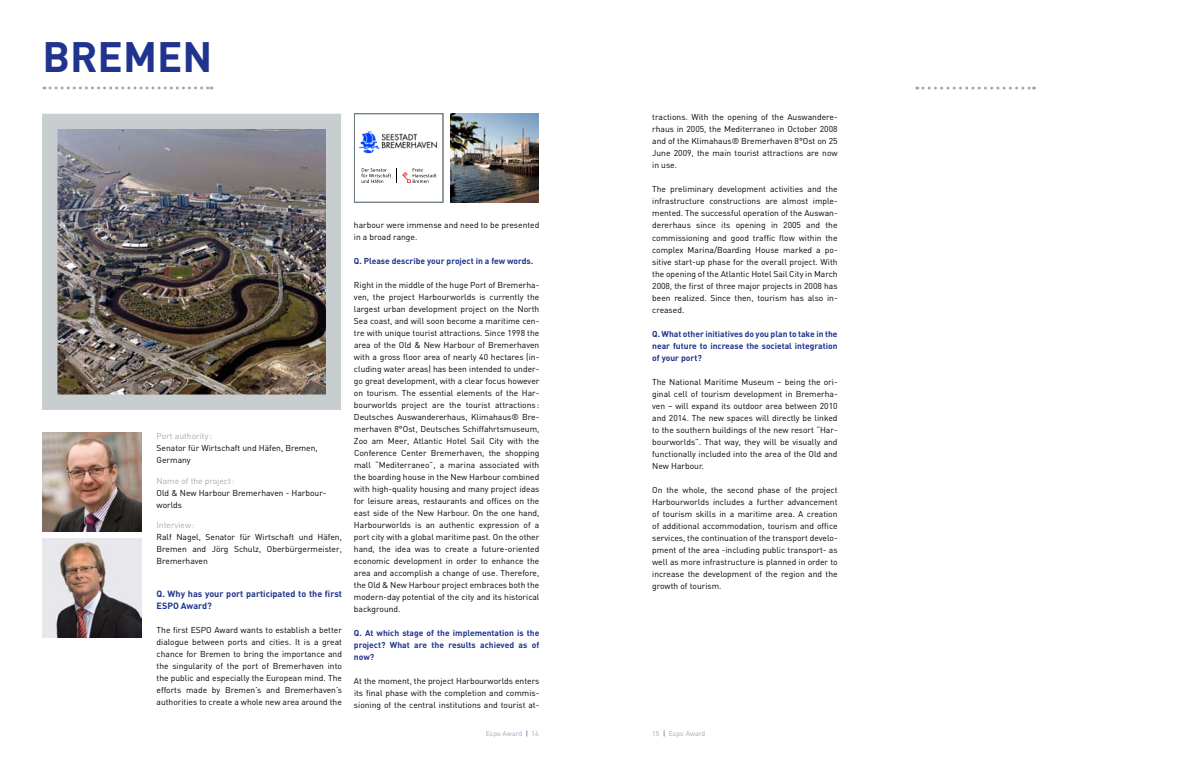
<style>
.page{position:relative;width:1191px;height:766px;background:#fff}
.page>*{position:absolute;margin:0;border:0;box-sizing:border-box;transform-origin:0 0}
.t1{font:700 42px "DIN";color:#20348f}
.t2{font:700 9px/12px "DIN";color:#20348f}
.t3{font:8.5px/12px "DIN";color:#000;text-align:justify}
.t4{font:700 8.5px/12px "DIN";color:#20348f;text-align:justify}
.t5{font:7px "DIN";color:#9bacb0}
.s1{color:#a4abae}
.s2{color:#20348f}
</style>
<div class="page">
<svg style="left:44px;top:86px;width:168px;height:3px"></svg>
<img style="left:58px;top:130px;width:267px;height:263px">
<img style="left:43px;top:432px;width:99px;height:99px">
<img style="left:43px;top:538px;width:99px;height:99px">
<img style="left:358px;top:131px;width:79px;height:23px">
<img style="left:450px;top:114px;width:89px;height:88px">
<svg style="left:923px;top:87px;width:111px;height:3px"></svg>
<div style="left:42px;top:114px;width:299px;height:295px;border:15px solid #c8cdd0"></div>
<svg style="left:361px;top:168px;width:30px;height:15px"></svg>
<svg style="left:402px;top:168px;width:35px;height:15px"></svg>
<div style="left:354px;top:114px;width:89px;height:88px;border:1px solid #707c82"></div>
<p class="t1" style="left:43px;top:30px;width:140px">Bremen</p>
<p class="t3" style="left:157px;top:430px;width:163px;text-align:left"><span class="s1">Port authority :<br></span>Senator für Wirtschaft und Häfen, Bremen,<br>Germany</p>
<p class="t3" style="left:157px;top:474px;width:171px;text-align:left"><span class="s1">Name of the project:<br></span>Old &amp; New Harbour Bremerhaven - Harbour&shy;worlds</p>
<p class="t3" style="left:156px;top:519px;width:187px;text-align:left"><span class="s1">Interview:<br></span>Ralf Nagel, Senator für Wirtschaft und Häfen,<br>Bremen and Jörg Schulz, Oberbürgermeister,<br>Bremerhaven</p>
<p class="t2" style="left:157px;top:587px;width:187px">Q. Why has your port participated to the first<br>ESPO Award?</p>
<p class="t3" style="left:156px;top:623px;width:187px">The first ESPO Award wants to establish a better dialogue between ports and cities. It is a great chance for Bremen to bring the importance and the singularity of the port of Bremerhaven into the public and especially the European mind. The efforts made by Bremen’s and Bremerhaven’s authorities to create a whole new area around the</p>
<p class="t3" style="left:354px;top:219px;width:187px">harbour were immense and need to be presented in a broad range.</p>
<p class="t4" style="left:354px;top:254px;width:181px">Q. Please describe your project in a few words.</p>
<p class="t3" style="left:354px;top:279px;width:187px">Right in the middle of the huge Port of Bremerha&shy;ven, the project Harbourworlds is currently the largest urban development project on the North Sea coast, and will soon become a maritime cen&shy;tre with unique tourist attractions. Since 1998 the area of the Old &amp; New Harbour of Bremerhaven with a gross floor area of nearly 40 hectares (in&shy;cluding water areas) has been intended to under&shy;go great development, with a clear focus however on tourism. The essential elements of the Har&shy;bourworlds project are the tourist attractions :<br>Deutsches Auswandererhaus, Klimahaus® Bre&shy;merhaven 8°Ost, Deutsches Schiffahrtsmuseum, Zoo am Meer, Atlantic Hotel Sail City with the Conference Center Bremerhaven, the shopping mall “Mediterraneo”, a marina associated with the boarding house in the New Harbour combined with high-quality housing and many project ideas for leisure areas, restaurants and offices on the east side of the New Harbour. On the one hand, Harbourworlds is an authentic expression of a port city with a global maritime past. On the other hand, the idea was to create a future-oriented economic development in order to enhance the area and accomplish a change of use. Therefore, the Old &amp; New Harbour project embraces both the modern-day potential of the city and its historical background.</p>
<p class="t4" style="left:354px;top:626px;width:187px">Q. At which stage of the implementation is the project? What are the results achieved as of now?</p>
<p class="t3" style="left:354px;top:675px;width:187px">At the moment, the project Harbourworlds enters its final phase with the completion and commis&shy;sioning of the central institutions and tourist at-</p>
<p class="t3" style="left:652px;top:111px;width:187px">tractions. With the opening of the Auswandere&shy;rhaus in 2005, the Mediterraneo in October 2008 and of the Klimahaus® Bremerhaven 8°Ost on 25<br>June 2009, the main tourist attractions are now in use.</p>
<p class="t3" style="left:652px;top:183px;width:187px">The preliminary development activities and the infrastructure constructions are almost imple&shy;mented. The successful operation of the Auswan&shy;dererhaus since its opening in 2005 and the commissioning and good traffic flow within the complex Marina/Boarding House marked a po&shy;sitive start-up phase for the overall project. With the opening of the Atlantic Hotel Sail City in March 2008, the first of three major projects in 2008 has been realized. Since then, tourism has also in&shy;creased.</p>
<p class="t4" style="left:652px;top:327px;width:187px">Q. What other initiatives do you plan to take in the near future to increase the societal integration of your port?</p>
<p class="t3" style="left:652px;top:375px;width:187px">The National Maritime Museum – being the ori&shy;ginal cell of tourism development in Bremerha&shy;ven – will expand its outdoor area between 2010 and 2014. The new spaces will directly be linked to the southern buildings of the new resort “Har&shy;bourworlds”. That way, they will be visually and functionally included into the area of the Old and New Harbour.</p>
<p class="t3" style="left:652px;top:483px;width:187px">On the whole, the second phase of the project Harbourworlds includes a further advancement of tourism skills in a maritime area. A creation of additional accommodation, tourism and office services, the continuation of the transport develo&shy;pment of the area -including public transport- as well as more infrastructure is planned in order to increase the development of the region and the growth of tourism.</p>
<p class="t5" style="left:486px;top:728px;width:55px">Espo Award <span class="s2">|</span> 14</p>
<p class="t5" style="left:652px;top:728px;width:55px">15 <span class="s2">|</span> Espo Award</p>
</div>
